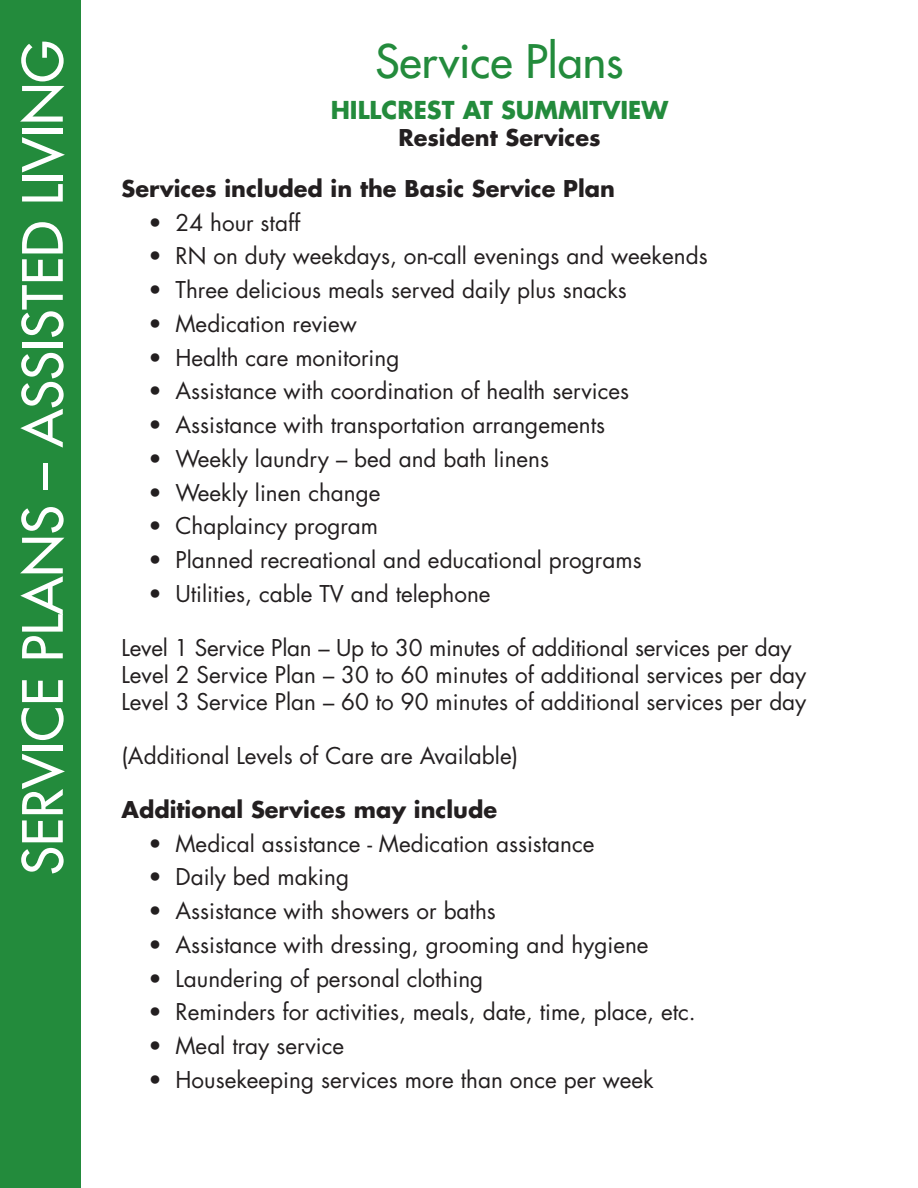
<style>
.page{position:relative;width:918px;height:1188px;background:#fff}
.page>*{position:absolute;margin:0;border:0;box-sizing:border-box;transform-origin:0 0}
.t1{font:500 54px "Futura Std";color:#fff}
.t2{font:500 45px "Futura Std";color:#238b3c}
.t3{font:700 24px "Futura Std";letter-spacing:.14em;color:#238b3c}
.t4{font:22.5px/27px "Futura Std";color:#231f20}
.t5{font:700 22.5px "Futura Std";color:#231f20}
</style>
<div class="page">
<div style="left:0;top:0;width:81px;height:1188px;background:#238b3c"></div>
<h1 class="t1" style="left:9px;top:875px;width:836px;rotate:-90deg">Service Plans – Assisted Living</h1>
<h2 class="t2" style="left:375px;top:33px;width:250px">Service Plans</h2>
<p class="t3" style="left:331px;top:94px;width:339px">Hillcrest at Summitview</p>
<p class="t5" style="left:398px;top:123px;width:204px">Resident Services</p>
<p class="t5" style="left:122px;top:173px;width:495px">Services included in the Basic Service Plan</p>
<p class="t4" style="left:148px;top:209px;width:153px">• 24 hour staff</p>
<p class="t4" style="left:148px;top:243px;width:561px">• RN on duty weekdays, on-call evenings and weekends</p>
<p class="t4" style="left:148px;top:277px;width:480px">• Three delicious meals served daily plus snacks</p>
<p class="t4" style="left:148px;top:310px;width:210px">• Medication review</p>
<p class="t4" style="left:148px;top:344px;width:252px">• Health care monitoring</p>
<p class="t4" style="left:148px;top:378px;width:482px">• Assistance with coordination of health services</p>
<p class="t4" style="left:148px;top:412px;width:458px">• Assistance with transportation arrangements</p>
<p class="t4" style="left:148px;top:445px;width:402px">• Weekly laundry – bed and bath linens</p>
<p class="t4" style="left:148px;top:479px;width:234px">• Weekly linen change</p>
<p class="t4" style="left:148px;top:513px;width:231px">• Chaplaincy program</p>
<p class="t4" style="left:148px;top:547px;width:495px">• Planned recreational and educational programs</p>
<p class="t4" style="left:148px;top:580px;width:344px">• Utilities, cable TV and telephone</p>
<p class="t4" style="left:122px;top:634px;width:687px">Level 1 Service Plan – Up to 30 minutes of additional services per day<br>Level 2 Service Plan – 30 to 60 minutes of additional services per day<br>Level 3 Service Plan – 60 to 90 minutes of additional services per day</p>
<p class="t4" style="left:122px;top:742px;width:398px">(Additional Levels of Care are Available)</p>
<p class="t5" style="left:122px;top:794px;width:377px">Additional Services may include</p>
<p class="t4" style="left:149px;top:830px;width:448px">• Medical assistance - Medication assistance</p>
<p class="t4" style="left:149px;top:864px;width:202px">• Daily bed making</p>
<p class="t4" style="left:149px;top:898px;width:349px">• Assistance with showers or baths</p>
<p class="t4" style="left:149px;top:931px;width:502px">• Assistance with dressing, grooming and hygiene</p>
<p class="t4" style="left:149px;top:965px;width:336px">• Laundering of personal clothing</p>
<p class="t4" style="left:149px;top:999px;width:544px">• Reminders for activities, meals, date, time, place, etc.</p>
<p class="t4" style="left:149px;top:1033px;width:197px">• Meal tray service</p>
<p class="t4" style="left:149px;top:1066px;width:507px">• Housekeeping services more than once per week</p>
</div>
